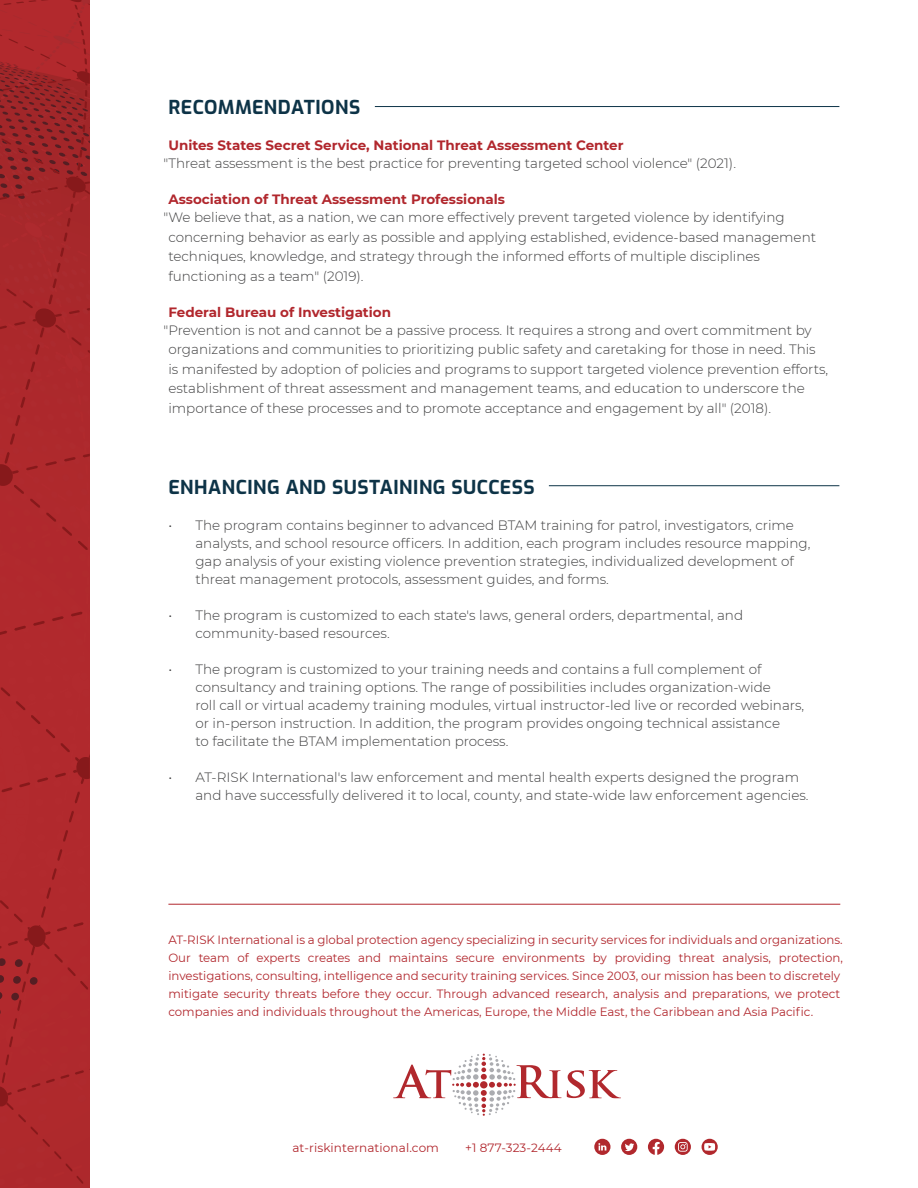
<style>
.page{position:relative;width:918px;height:1188px;background:#fff}
.page>*{position:absolute;margin:0;border:0;box-sizing:border-box;transform-origin:0 0}
.t1{font:700 19.2px "Exo";letter-spacing:.025em;color:#0d3347}
.t2{font:300 13.5px/18px "Montserrat";color:#3e3e3f}
.t3{font:700 13.5px "Montserrat";color:#b1272d}
.t4{font:12px/18px "Montserrat";color:#b1272d}
</style>
<div class="page">
<svg style="left:393px;top:1054px;width:228px;height:62px"></svg>
<hr style="left:375px;top:106px;width:464px;height:1px;background:#0d3347">
<hr style="left:549px;top:485px;width:290px;height:1px;background:#0d3347">
<svg style="left:0;top:0;width:90px;height:1188px;background:#ab272b"></svg>
<hr style="left:168px;top:904px;width:672px;height:1px;background:#b1272d">
<svg style="left:648px;top:1139px;width:16px;height:16px"></svg>
<svg style="left:621px;top:1139px;width:16px;height:16px"></svg>
<svg style="left:594px;top:1139px;width:17px;height:16px"></svg>
<svg style="left:675px;top:1139px;width:16px;height:16px"></svg>
<svg style="left:702px;top:1139px;width:16px;height:16px"></svg>
<h1 class="t1" style="left:168px;top:93px;width:193px">RECOMMENDATIONS</h1>
<p class="t3" style="left:168px;top:136px;width:457px">Unites States Secret Service, National Threat Assessment Center</p>
<p class="t2" style="left:164px;top:154px;width:574px">"Threat assessment is the best practice for preventing targeted school violence" (2021).</p>
<p class="t3" style="left:168px;top:190px;width:338px">Association of Threat Assessment Professionals</p>
<p class="t2" style="left:168px;top:207px;width:649px;line-height:19.5px;text-indent:-5px">"We believe that, as a nation, we can more effectively prevent targeted violence by identifying concerning behavior as early as possible and applying established, evidence-based management techniques, knowledge, and strategy through the informed efforts of multiple disciplines functioning as a team" (2019).</p>
<p class="t3" style="left:168px;top:302px;width:224px">Federal Bureau of Investigation</p>
<p class="t2" style="left:168px;top:320px;width:661px;line-height:19.5px;text-indent:-5px">"Prevention is not and cannot be a passive process. It requires a strong and overt commitment by organizations and communities to prioritizing public safety and caretaking for those in need. This is manifested by adoption of policies and programs to support targeted violence prevention efforts, establishment of threat assessment and management teams, and education to underscore the importance of these processes and to promote acceptance and engagement by all" (2018).</p>
<h1 class="t1" style="left:168px;top:473px;width:368px">ENHANCING AND SUSTAINING SUCCESS</h1>
<p class="t2" style="left:195px;top:516px;width:617px;text-indent:-27px">• The program contains beginner to advanced BTAM training for patrol, investigators, crime analysts, and school resource officers. In addition, each program includes resource mapping, gap analysis of your existing violence prevention strategies, individualized development of threat management protocols, assessment guides, and forms.</p>
<p class="t2" style="left:195px;top:606px;width:549px;text-indent:-27px">• The program is customized to each state's laws, general orders, departmental, and community-based resources.</p>
<p class="t2" style="left:195px;top:660px;width:610px;text-indent:-27px">• The program is customized to your training needs and contains a full complement of consultancy and training options. The range of possibilities includes organization-wide<br>roll call or virtual academy training modules, virtual instructor-led live or recorded webinars, or in-person instruction. In addition, the program provides ongoing technical assistance<br>to facilitate the BTAM implementation process.</p>
<p class="t2" style="left:195px;top:768px;width:615px;text-indent:-27px">• AT-RISK International's law enforcement and mental health experts designed the program and have successfully delivered it to local, county, and state-wide law enforcement agencies.</p>
<p class="t4" style="left:168px;top:930px;width:676px">AT-RISK International is a global protection agency specializing in security services for individuals and organizations.<br>Our team of experts creates and maintains secure environments by providing threat analysis, protection, investigations, consulting, intelligence and security training services. Since 2003, our mission has been to discretely mitigate security threats before they occur. Through advanced research, analysis and preparations, we protect companies and individuals throughout the Americas, Europe, the Middle East, the Caribbean and Asia Pacific.</p>
<p class="t4" style="left:292px;top:1138px;width:148px">at-riskinternational.com</p>
<p class="t4" style="left:465px;top:1138px;width:98px">+1 877-323-2444</p>
</div>
